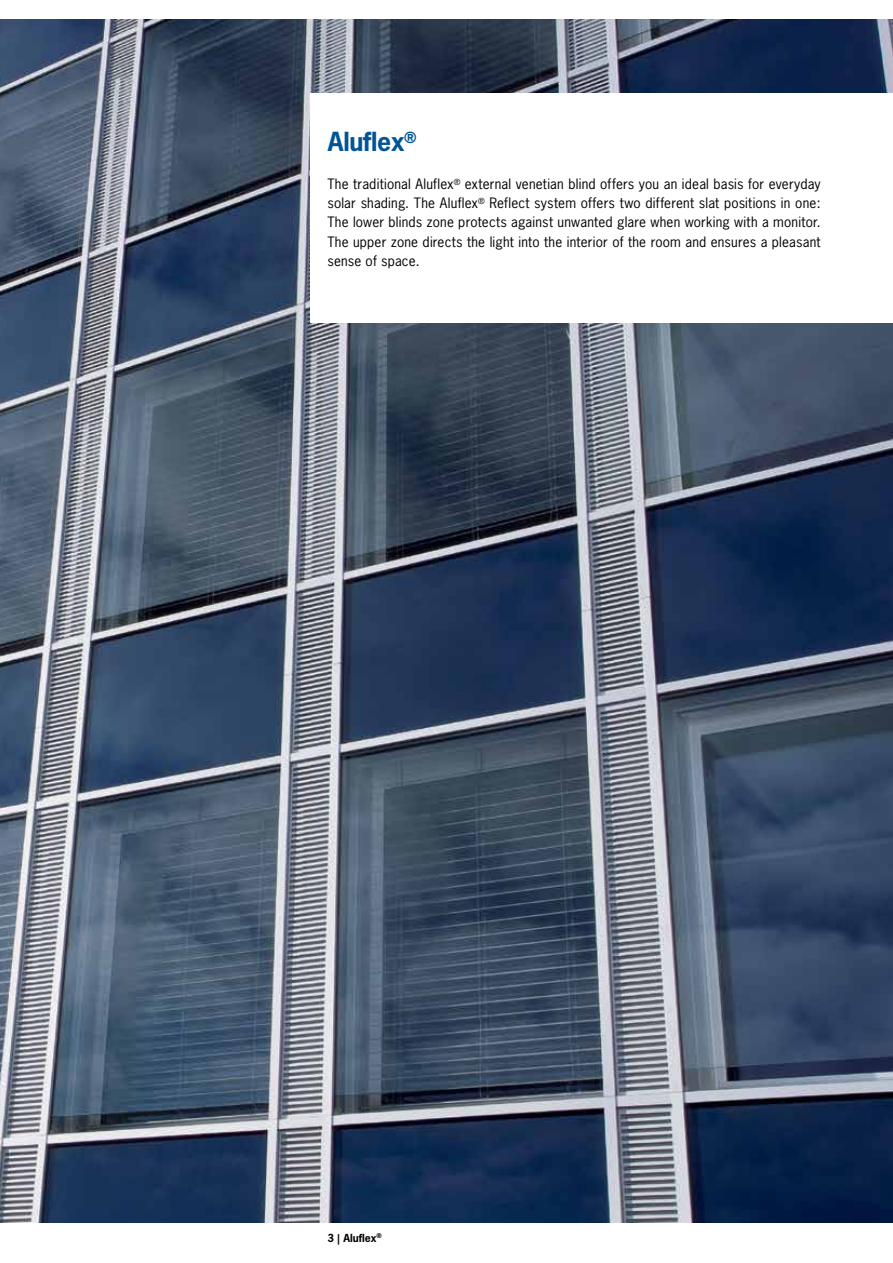
<style>
.page{position:relative;width:893px;height:1263px;background:#fff}
.page>*{position:absolute;margin:0;border:0;box-sizing:border-box;transform-origin:0 0}
.t1{font:700 24.75px "News Gothic";letter-spacing:-.01em;color:#005596}
.t2{font:13.5px/19.2px "News Gothic";letter-spacing:.015em;color:#000;text-align:justify}
.t3{font:700 10.5px "News Gothic";color:#000}
</style>
<div class="page">
<img style="left:0;top:19px;width:893px;height:1203px">
<div style="left:310px;top:94px;width:583px;height:229px;background:#fff"></div>
<h1 class="t1" style="left:328px;top:125px;width:90px">Aluflex<sup>®</sup></h1>
<p class="t2" style="left:327px;top:174px;width:495px">The traditional Aluflex<sup>®</sup> external venetian blind offers you an ideal basis for everyday solar shading. The Aluflex<sup>®</sup> Reflect system offers two different slat positions in one:<br>The lower blinds zone protects against unwanted glare when working with a monitor.<br>The upper zone directs the light into the interior of the room and ensures a pleasant sense of space.</p>
<p class="t3" style="left:327px;top:1231px;width:56px">3 | Aluflex<sup>®</sup></p>
</div>
